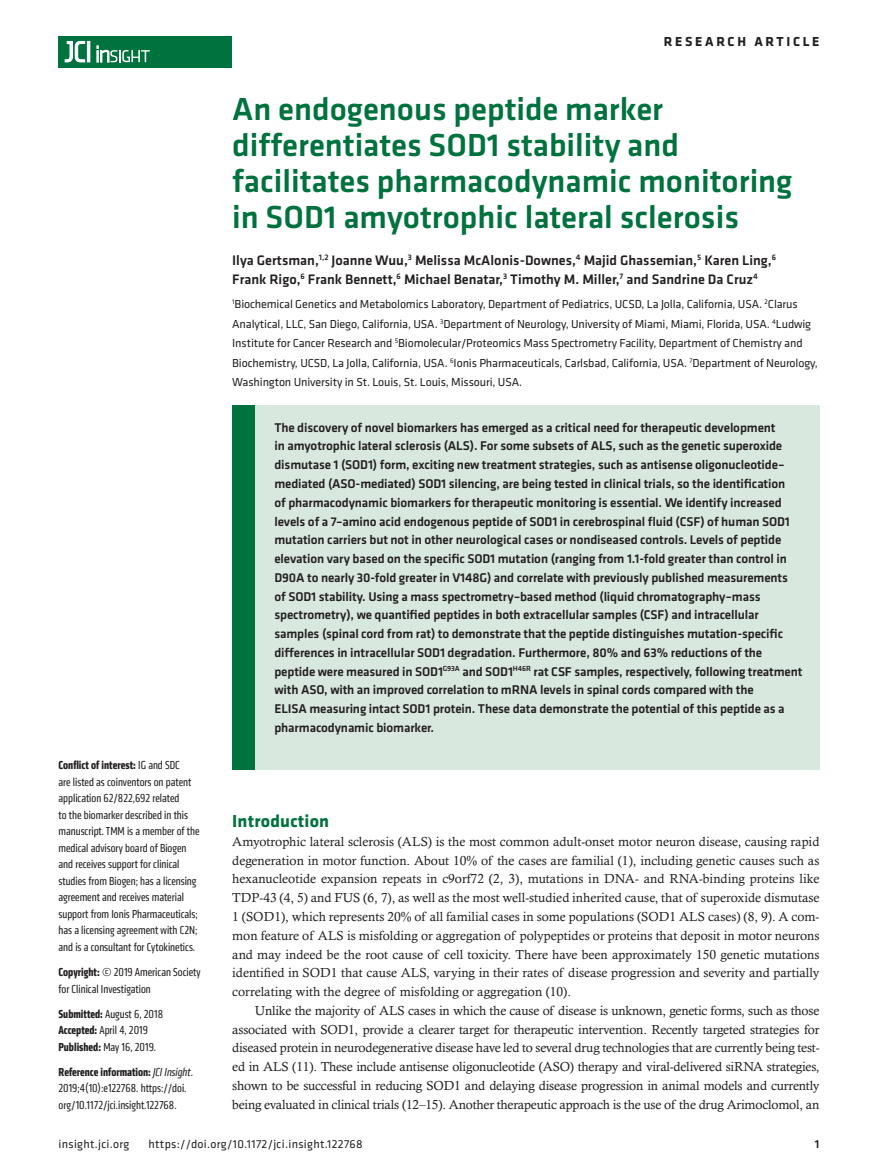
<style>
.page{position:relative;width:878px;height:1175px;background:#fff}
.page>*{position:absolute;margin:0;border:0;box-sizing:border-box;transform-origin:0 0}
.t1{font:500 33px/36px "Klavika Basic";color:#00723e}
.t2{font:700 18px "Klavika";letter-spacing:.01em;color:#00723e}
.t3{font:500 14.25px/19.5px "Klavika Basic";color:#231f20}
.t4{font:700 13.5px "Klavika Basic";letter-spacing:.2em;color:#231f20}
.t5{font:500 13.2px/18.8px "Klavika Basic";letter-spacing:-.01em;color:#231f20}
.t6{font:13.2px/18.8px "Calisto MT Std";color:#231f20;text-align:justify}
.t7{font:condensed 12px/16.5px "Klavika";color:#231f20}
.t8{font:12px/19.5px "Klavika";letter-spacing:-.01em;color:#231f20}
.t9{font:12px "Klavika Basic";letter-spacing:.025em;color:#231f20}
.t10{font:500 12px "Klavika Basic";color:#231f20}
.s1{font-weight:700}
.s2{font-style:italic}
</style>
<div class="page">
<div style="left:59px;top:36px;width:173px;height:31px;background:#00723e"></div>
<hr style="left:87px;top:41px;width:3px;height:21px;background:#fff">
<svg style="left:64px;top:41px;width:21px;height:22px"></svg>
<svg style="left:97px;top:46px;width:53px;height:16px"></svg>
<div style="left:232px;top:405px;width:587px;height:364px;background:#d8e8df"></div>
<div style="left:232px;top:405px;width:22px;height:364px;background:#00723e"></div>
<p class="t4" style="left:663px;top:32px;width:157px">RESEARCH ARTICLE</p>
<h1 class="t1" style="left:232px;top:91px;width:561px">An endogenous peptide marker differentiates SOD1 stability and facilitates pharmacodynamic monitoring in SOD1 amyotrophic lateral sclerosis</h1>
<p class="t3" style="left:232px;top:250px;width:545px">Ilya Gertsman,<sup>1,2</sup> Joanne Wuu,<sup>3</sup> Melissa McAlonis-Downes,<sup>4</sup> Majid Ghassemian,<sup>5</sup> Karen Ling,<sup>6<br></sup>Frank Rigo,<sup>6</sup> Frank Bennett,<sup>6</sup> Michael Benatar,<sup>3</sup> Timothy M. Miller,<sup>7</sup> and Sandrine Da Cruz<sup>4</sup></p>
<p class="t8" style="left:232px;top:294px;width:587px"><sup>1</sup>Biochemical Genetics and Metabolomics Laboratory, Department of Pediatrics, UCSD, La Jolla, California, USA. <sup>2</sup>Clarus Analytical, LLC, San Diego, California, USA. <sup>3</sup>Department of Neurology, University of Miami, Miami, Florida, USA. <sup>4</sup>Ludwig Institute for Cancer Research and <sup>5</sup>Biomolecular/Proteomics Mass Spectrometry Facility, Department of Chemistry and Biochemistry, UCSD, La Jolla, California, USA. <sup>6</sup>Ionis Pharmaceuticals, Carlsbad, California, USA. <sup>7</sup>Department of Neurology, Washington University in St. Louis, St. Louis, Missouri, USA.</p>
<p class="t7" style="left:59px;top:757px;width:142px"><span class="s1">Conflict of interest:</span> IG and SDC<br>are listed as coinventors on patent application 62/822,692 related<br>to the biomarker described in this manuscript. TMM is a member of the medical advisory board of Biogen and receives support for clinical studies from Biogen; has a licensing agreement and receives material support from Ionis Pharmaceuticals; has a licensing agreement with C2N; and is a consultant for Cytokinetics.</p>
<p class="t7" style="left:59px;top:963px;width:144px"><span class="s1">Copyright:</span> © 2019 American Society for Clinical Investigation</p>
<p class="t7" style="left:59px;top:1005px;width:106px"><span class="s1">Submitted:</span> August 6, 2018<br><span class="s1">Accepted:</span> April 4, 2019<br><span class="s1">Published:</span> May 16, 2019.</p>
<p class="t7" style="left:59px;top:1063px;width:136px"><span class="s1">Reference information:</span> <span class="s2">JCI Insight</span>.<br>2019;4(10):e122768. https://doi. org/10.1172/jci.insight.122768.</p>
<p class="t5" style="left:274px;top:417px;width:529px">The discovery of novel biomarkers has emerged as a critical need for therapeutic development<br>in amyotrophic lateral sclerosis (ALS). For some subsets of ALS, such as the genetic superoxide dismutase 1 (SOD1) form, exciting new treatment strategies, such as antisense oligonucleotide– mediated (ASO-mediated) SOD1 silencing, are being tested in clinical trials, so the identification<br>of pharmacodynamic biomarkers for therapeutic monitoring is essential. We identify increased levels of a 7–amino acid endogenous peptide of SOD1 in cerebrospinal fluid (CSF) of human SOD1 mutation carriers but not in other neurological cases or nondiseased controls. Levels of peptide elevation vary based on the specific SOD1 mutation (ranging from 1.1-fold greater than control in D90A to nearly 30-fold greater in V148G) and correlate with previously published measurements of SOD1 stability. Using a mass spectrometry–based method (liquid chromatography–mass spectrometry), we quantified peptides in both extracellular samples (CSF) and intracellular samples (spinal cord from rat) to demonstrate that the peptide distinguishes mutation-specific differences in intracellular SOD1 degradation. Furthermore, 80% and 63% reductions of the peptide were measured in SOD1<sup>G93A</sup> and SOD1<sup>H46R</sup> rat CSF samples, respectively, following treatment with ASO, with an improved correlation to mRNA levels in spinal cords compared with the<br>ELISA measuring intact SOD1 protein. These data demonstrate the potential of this peptide as a pharmacodynamic biomarker.</p>
<h2 class="t2" style="left:232px;top:808px;width:98px">Introduction</h2>
<p class="t6" style="left:232px;top:832px;width:588px">Amyotrophic lateral sclerosis (ALS) is the most common adult-onset motor neuron disease, causing rapid degeneration in motor function. About 10% of the cases are familial (1), including genetic causes such as hexanucleotide expansion repeats in c9orf72 (2, 3), mutations in DNA- and RNA-binding proteins like TDP-43 (4, 5) and FUS (6, 7), as well as the most well-studied inherited cause, that of superoxide dismutase 1 (SOD1), which represents 20% of all familial cases in some populations (SOD1 ALS cases) (8, 9). A com&shy;mon feature of ALS is misfolding or aggregation of polypeptides or proteins that deposit in motor neurons and may indeed be the root cause of cell toxicity. There have been approximately 150 genetic mutations identified in SOD1 that cause ALS, varying in their rates of disease progression and severity and partially correlating with the degree of misfolding or aggregation (10).</p>
<p class="t6" style="left:232px;top:1001px;width:588px;text-indent:22px">Unlike the majority of ALS cases in which the cause of disease is unknown, genetic forms, such as those associated with SOD1, provide a clearer target for therapeutic intervention. Recently targeted strategies for diseased protein in neurodegenerative disease have led to several drug technologies that are currently being test&shy;ed in ALS (11). These include antisense oligonucleotide (ASO) therapy and viral-delivered siRNA strategies, shown to be successful in reducing SOD1 and delaying disease progression in animal models and currently being evaluated in clinical trials (12–15). Another therapeutic approach is the use of the drug Arimoclomol, an</p>
<p class="t9" style="left:58px;top:1135px;width:72px">insight.jci.org</p>
<p class="t9" style="left:148px;top:1135px;width:215px">https://doi.org/10.1172/jci.insight.122768</p>
<p class="t10" style="left:814px;top:1135px;width:6px">1</p>
</div>
